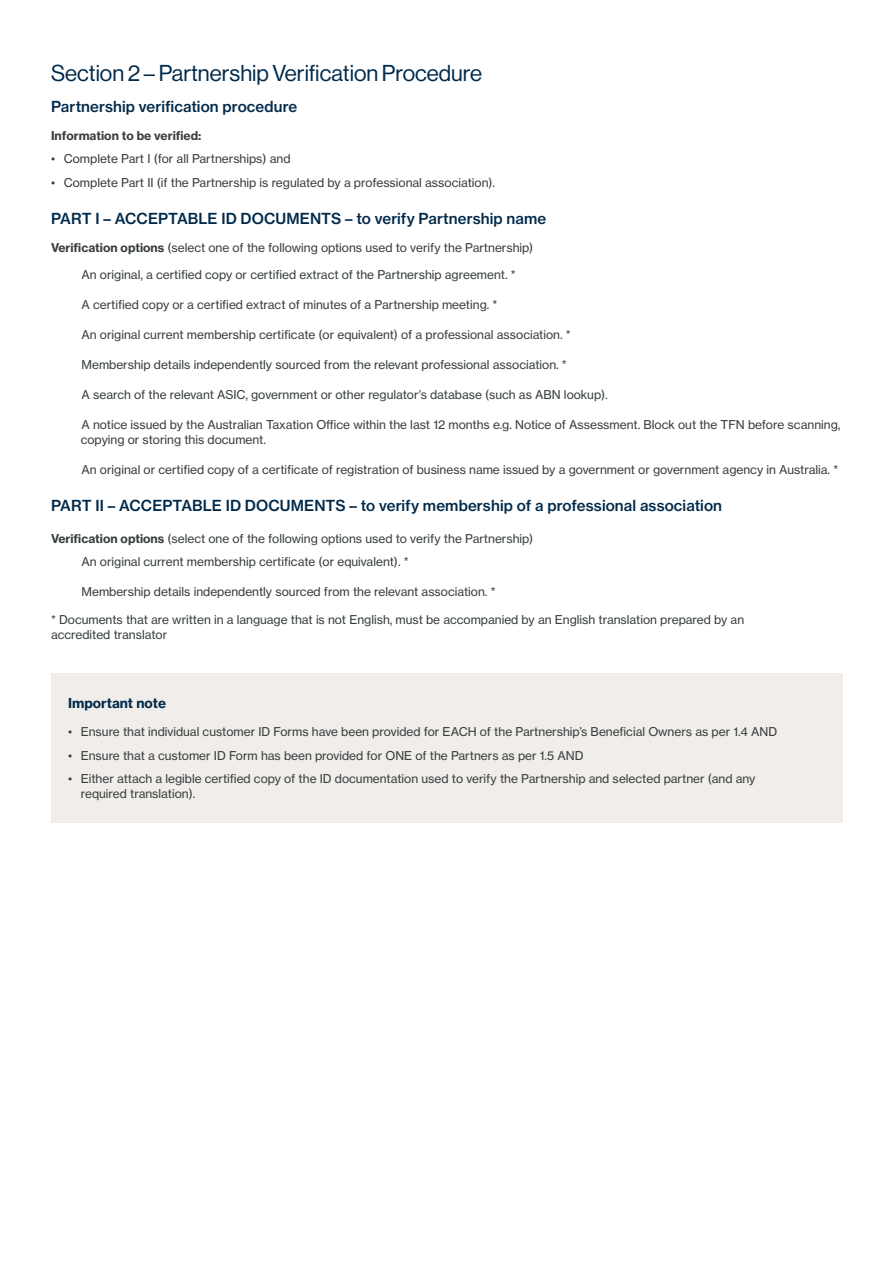
<style>
.page{position:relative;width:893px;height:1263px;background:#fff}
.page>*{position:absolute;margin:0;border:0;box-sizing:border-box;transform-origin:0 0}
.Heading_level_3{font:22.5px "N Haas Grotesk DS Pro 55 Rg";color:#00294a}
.Inline_Heading_3{font:15px "N Haas Grotesk TX Pro 65 Md";letter-spacing:.01em;color:#00294a}
.Table_heading_2{font:13.5px "N Haas Grotesk TX Pro 75 Bd";color:#00294a}
.Table_body_text_8pt{font:12px/15px "N Haas Grotesk TX Pro 55 Rg";color:#373e3d}
.Inline_Heading_3-2{font:12px "N Haas Grotesk TX Pro 55 Rg";color:#373e3d}
.Inline_Heading_3-3{font:12px "N Haas Grotesk TX Pro 75 Bd";color:#373e3d}
.s1{font-family:"N Haas Grotesk TX Pro 75 Bd"}
</style>
<div class="page">
<div style="left:51px;top:673px;width:792px;height:150px;background:#f1edea"></div>
<p class="Heading_level_3" style="left:51px;top:61px;width:433px">Section 2 – Partnership Verification Procedure</p>
<p class="Inline_Heading_3" style="left:51px;top:97px;width:248px">Partnership verification procedure</p>
<p class="Inline_Heading_3-3" style="left:51px;top:128px;width:152px">Information to be verified:</p>
<p class="Table_body_text_8pt" style="left:51px;top:151px;width:241px">• Complete Part I (for all Partnerships) and</p>
<p class="Table_body_text_8pt" style="left:51px;top:175px;width:446px">• Complete Part II (if the Partnership is regulated by a professional association).</p>
<p class="Inline_Heading_3" style="left:51px;top:209px;width:497px">PART I – ACCEPTABLE ID DOCUMENTS – to verify Partnership name</p>
<p class="Inline_Heading_3-2" style="left:51px;top:240px;width:484px"><span class="s1">Verification options</span> (select one of the following options used to verify the Partnership)</p>
<p class="Table_body_text_8pt" style="left:82px;top:267px;width:436px">An original, a certified copy or certified extract of the Partnership agreement. *</p>
<p class="Table_body_text_8pt" style="left:82px;top:297px;width:417px">A certified copy or a certified extract of minutes of a Partnership meeting. *</p>
<p class="Table_body_text_8pt" style="left:82px;top:327px;width:491px">An original current membership certificate (or equivalent) of a professional association. *</p>
<p class="Table_body_text_8pt" style="left:82px;top:357px;width:487px">Membership details independently sourced from the relevant professional association. *</p>
<p class="Table_body_text_8pt" style="left:82px;top:387px;width:528px">A search of the relevant ASIC, government or other regulator’s database (such as ABN lookup).</p>
<p class="Table_body_text_8pt" style="left:81px;top:417px;width:761px">A notice issued by the Australian Taxation Office within the last 12 months e.g. Notice of Assessment. Block out the TFN before scanning, copying or storing this document.</p>
<p class="Table_body_text_8pt" style="left:82px;top:462px;width:758px">An original or certified copy of a certificate of registration of business name issued by a government or government agency in Australia. *</p>
<p class="Inline_Heading_3" style="left:51px;top:496px;width:672px">PART II – ACCEPTABLE ID DOCUMENTS – to verify membership of a professional association</p>
<p class="Table_body_text_8pt" style="left:51px;top:531px;width:484px"><span class="s1">Verification options</span> (select one of the following options used to verify the Partnership)</p>
<p class="Table_body_text_8pt" style="left:82px;top:554px;width:329px">An original current membership certificate (or equivalent). *</p>
<p class="Table_body_text_8pt" style="left:82px;top:584px;width:416px">Membership details independently sourced from the relevant association. *</p>
<p class="Table_body_text_8pt" style="left:51px;top:612px;width:695px">* Documents that are written in a language that is not English, must be accompanied by an English translation prepared by an accredited translator</p>
<p class="Table_heading_2" style="left:68px;top:695px;width:100px">Important note</p>
<p class="Table_body_text_8pt" style="left:68px;top:724px;width:711px">• Ensure that individual customer ID Forms have been provided for EACH of the Partnership’s Beneficial Owners as per 1.4 AND</p>
<p class="Table_body_text_8pt" style="left:68px;top:748px;width:517px">• Ensure that a customer ID Form has been provided for ONE of the Partners as per 1.5 AND</p>
<p class="Table_body_text_8pt" style="left:81px;top:771px;width:676px;text-indent:-13px">• Either attach a legible certified copy of the ID documentation used to verify the Partnership and selected partner (and any required translation).</p>
</div>
